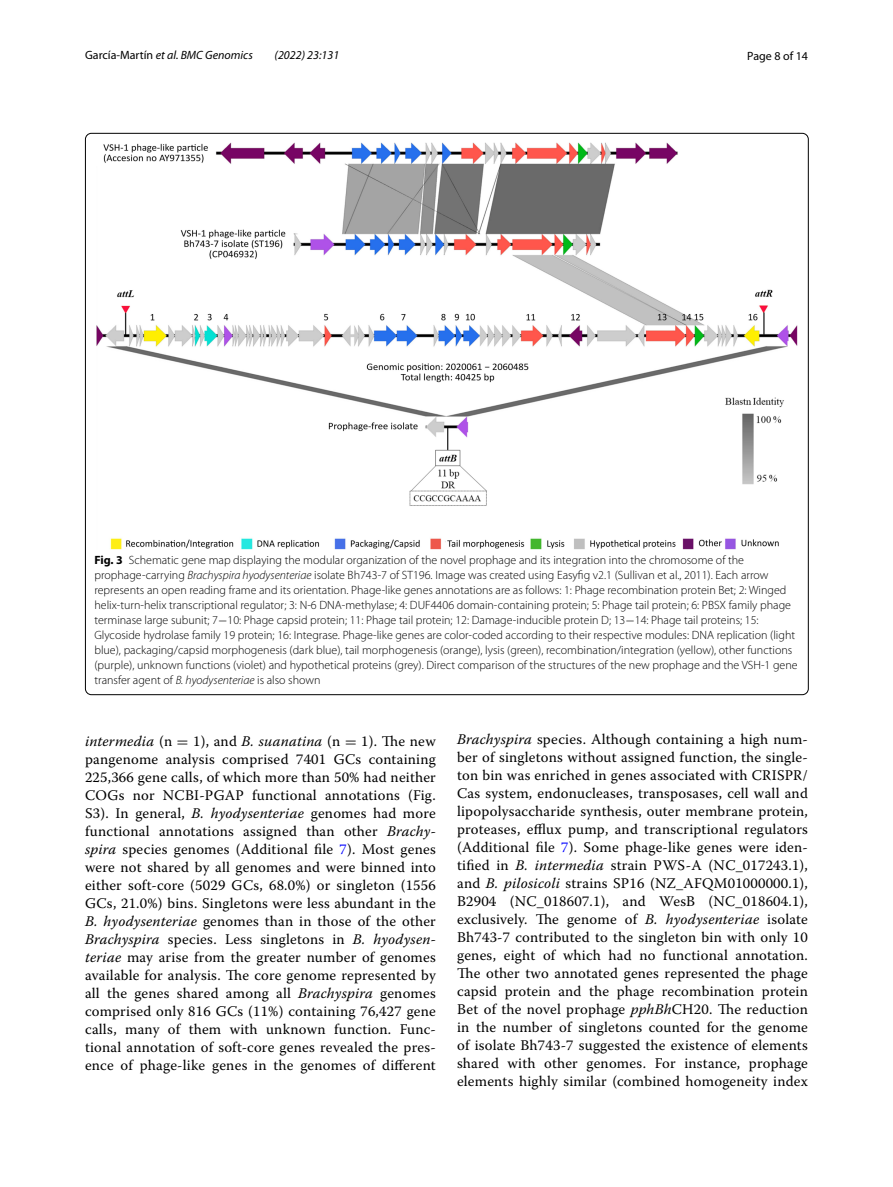
<style>
.page{position:relative;width:893px;height:1187px;background:#fff}
.page>*{position:absolute;margin:0;border:0;box-sizing:border-box;transform-origin:0 0}
.t1{font:14.7px/18px "Warnock Pro";letter-spacing:.015em;color:#000;text-align:justify}
.t2{font:300 12px/15px "Myriad Pro";color:#000}
.t3{font:italic 12px "Myriad Pro";color:#000}
.t4{font:12px "Myriad Pro";color:#000}
.s1{font-style:normal}
.s2{font-weight:700}
.s3{font-style:italic}
.s4{font-family:"MTSY";font-weight:400}
.s5{font-family:"MTSY"}
.s6{color:#00f}
</style>
<div class="page">
<img style="left:97px;top:142px;width:700px;height:407px">
<p class="t3" style="left:85px;top:48px;width:169px"><span class="s1">García‑Martín</span> et al. BMC Genomics</p>
<p class="t3" style="left:275px;top:48px;width:66px">(2022) 23:131</p>
<p class="t4" style="left:747px;top:48px;width:62px">Page 8 of 14</p>
<p class="t2" style="left:94px;top:553px;width:705px"><span class="s2">Fig. 3</span> Schematic gene map displaying the modular organization of the novel prophage and its integration into the chromosome of the prophage-carrying <span class="s3">Brachyspira hyodysenteriae</span> isolate Bh743-7 of ST196. Image was created using Easyfig v2.1 (Sullivan et al., 2011). Each arrow represents an open reading frame and its orientation. Phage-like genes annotations are as follows: 1: Phage recombination protein Bet; 2: Winged helix-turn-helix transcriptional regulator; 3: N-6 DNA-methylase; 4: DUF4406 domain-containing protein; 5: Phage tail protein; 6: PBSX family phage terminase large subunit; 7<span class="s4">−</span>10: Phage capsid protein; 11: Phage tail protein; 12: Damage-inducible protein D; 13<span class="s4">−</span>14: Phage tail proteins; 15:<br>Glycoside hydrolase family 19 protein; 16: Integrase. Phage-like genes are color-coded according to their respective modules: DNA replication (light blue), packaging/capsid morphogenesis (dark blue), tail morphogenesis (orange), lysis (green), recombination/integration (yellow), other functions (purple), unknown functions (violet) and hypothetical proteins (grey). Direct comparison of the structures of the new prophage and the VSH-1 gene transfer agent of <span class="s3">B. hyodysenteriae</span> is also shown</p>
<p class="t1" style="left:85px;top:731px;width:352px"><span class="s3">intermedia</span> (n <span class="s5">=</span> 1), and <span class="s3">B. suanatina</span> (n <span class="s5">=</span> 1). The new pangenome analysis comprised 7401 GCs containing 225,366 gene calls, of which more than 50% had neither COGs nor NCBI-PGAP functional annotations (Fig.<br>S3). In general, <span class="s3">B. hyodysenteriae</span> genomes had more functional annotations assigned than other <span class="s3">Brachy&shy;spira</span> species genomes (Additional file <span class="s6">7</span>). Most genes were not shared by all genomes and were binned into either soft-core (5029 GCs, 68.0%) or singleton (1556<br>GCs, 21.0%) bins. Singletons were less abundant in the <span class="s3">B. hyodysenteriae</span> genomes than in those of the other <span class="s3">Brachyspira</span> species. Less singletons in <span class="s3">B. hyodysen&shy;teriae</span> may arise from the greater number of genomes available for analysis. The core genome represented by all the genes shared among all <span class="s3">Brachyspira</span> genomes comprised only 816 GCs (11%) containing 76,427 gene calls, many of them with unknown function. Func&shy;tional annotation of soft-core genes revealed the pres&shy;ence of phage-like genes in the genomes of different</p>
<p class="t1" style="left:457px;top:729px;width:352px"><span class="s3">Brachyspira</span> species. Although containing a high num&shy;ber of singletons without assigned function, the single&shy;ton bin was enriched in genes associated with CRISPR/ Cas system, endonucleases, transposases, cell wall and lipopolysaccharide synthesis, outer membrane protein, proteases, efflux pump, and transcriptional regulators (Additional file <span class="s6">7</span>). Some phage-like genes were iden&shy;tified in <span class="s3">B. intermedia</span> strain PWS-A (NC_017243.1), and <span class="s3">B. pilosicoli</span> strains SP16 (NZ_AFQM01000000.1), B2904 (NC_018607.1), and WesB (NC_018604.1), exclusively. The genome of <span class="s3">B. hyodysenteriae</span> isolate Bh743-7 contributed to the singleton bin with only 10 genes, eight of which had no functional annotation.<br>The other two annotated genes represented the phage capsid protein and the phage recombination protein Bet of the novel prophage <span class="s3">pphBh</span>CH20. The reduction in the number of singletons counted for the genome of isolate Bh743-7 suggested the existence of elements shared with other genomes. For instance, prophage elements highly similar (combined homogeneity index</p>
</div>
